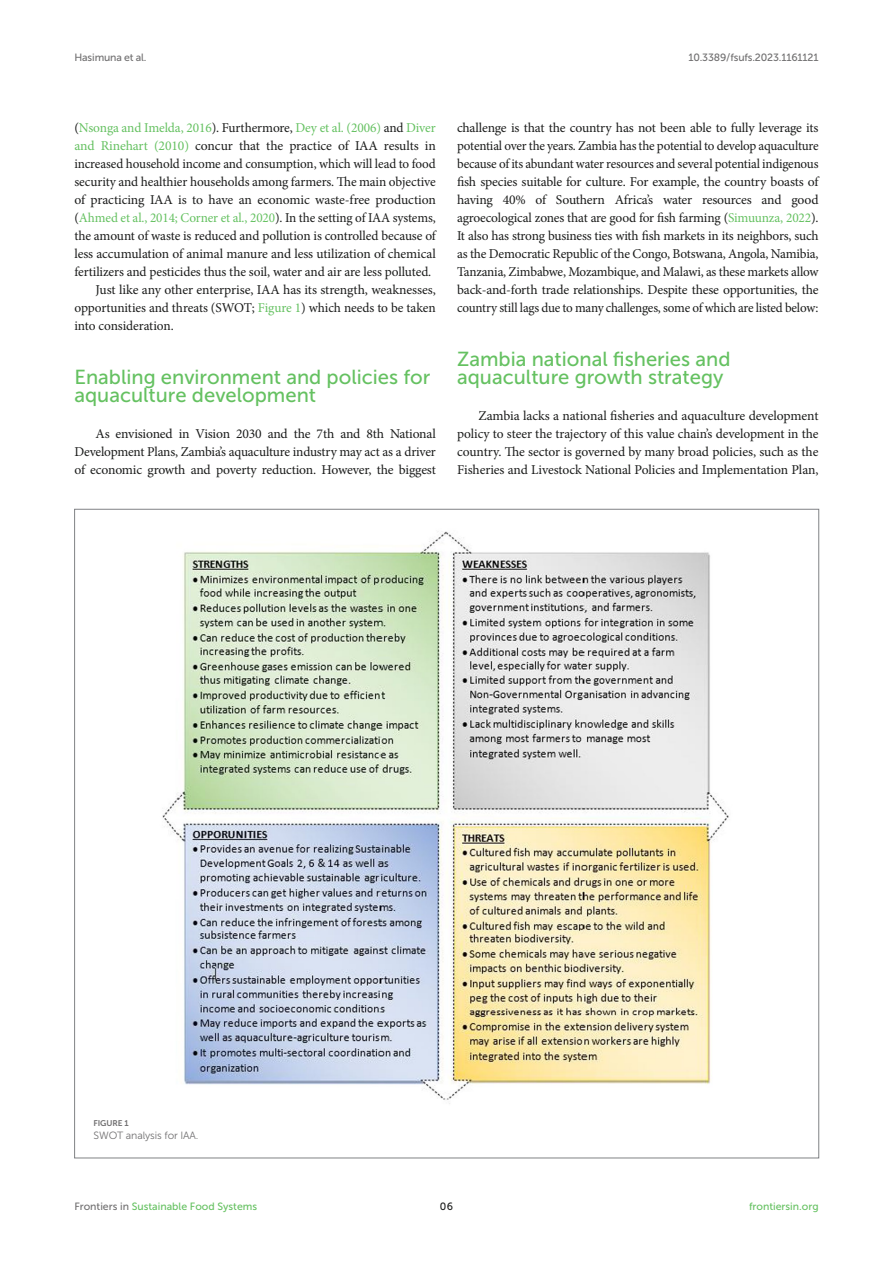
<style>
.page{position:relative;width:893px;height:1263px;background:#fff}
.page>*{position:absolute;margin:0;border:0;box-sizing:border-box;transform-origin:0 0}
.HEAD_1{font:20.25px/18px "Museo Sans 500";color:#65c161}
.TEXT_FLUSH{font:13.5px/18px "Minion Pro";letter-spacing:-.015em;color:#1b1c1b;text-align:justify}
.TEXT{font:13.5px/18px "Minion Pro";letter-spacing:-.005em;color:#1b1c1b;text-align:justify}
.t1{font:10.5px "Museo Sans 500";color:#65c161}
.t2{font:10.5px "Museo Sans 500";letter-spacing:-.015em;color:#706f70}
.FIG_LEG{font:10.5px "Museo Sans 300";letter-spacing:-.01em;color:#706f70}
.t3{font:10.5px "Museo Sans 500";color:#1b1c1b}
.FIG_HD{font:8.25px "Museo Sans 700";letter-spacing:-.01em;color:#706f70}
.s1{color:#65c161}
.s2{color:#706f70}
</style>
<div class="page">
<img style="left:162px;top:531px;width:567px;height:573px">
<p class="t2" style="left:74px;top:51px;width:74px">Hasimuna et al.</p>
<p class="t2" style="left:688px;top:51px;width:132px">10.3389/fsufs.2023.1161121</p>
<p class="TEXT" style="left:74px;top:119px;width:363px">(<span class="s1">Nsonga and Imelda, 2016</span>). Furthermore, <span class="s1">Dey et al. (2006)</span> and <span class="s1">Diver and Rinehart (2010)</span> concur that the practice of IAA results in increased household income and consumption, which will lead to food security and healthier households among farmers. The main objective of practicing IAA is to have an economic waste-free production (<span class="s1">Ahmed et al., 2014; Corner et al., 2020</span>). In the setting of IAA systems, the amount of waste is reduced and pollution is controlled because of less accumulation of animal manure and less utilization of chemical fertilizers and pesticides thus the soil, water and air are less polluted.</p>
<p class="TEXT" style="left:74px;top:281px;width:363px;text-indent:21px">Just like any other enterprise, IAA has its strength, weaknesses, opportunities and threats (SWOT; <span class="s1">Figure 1</span>) which needs to be taken into consideration.</p>
<p class="HEAD_1" style="left:74px;top:368px;width:358px">Enabling environment and policies for aquaculture development</p>
<p class="TEXT_FLUSH" style="left:74px;top:425px;width:363px;text-indent:21px">As envisioned in Vision 2030 and the 7th and 8th National Development Plans, Zambia’s aquaculture industry may act as a driver of economic growth and poverty reduction. However, the biggest</p>
<p class="TEXT_FLUSH" style="left:457px;top:119px;width:363px">challenge is that the country has not been able to fully leverage its potential over the years. Zambia has the potential to develop aquaculture because of its abundant water resources and several potential indigenous fish species suitable for culture. For example, the country boasts of having 40% of Southern Africa’s water resources and good agroecological zones that are good for fish farming (<span class="s1">Simuunza, 2022</span>).<br>It also has strong business ties with fish markets in its neighbors, such as the Democratic Republic of the Congo, Botswana, Angola, Namibia, Tanzania, Zimbabwe, Mozambique, and Malawi, as these markets allow back-and-forth trade relationships. Despite these opportunities, the country still lags due to many challenges, some of which are listed below:</p>
<p class="HEAD_1" style="left:457px;top:350px;width:275px">Zambia national fisheries and aquaculture growth strategy</p>
<p class="TEXT_FLUSH" style="left:457px;top:407px;width:363px;text-indent:21px">Zambia lacks a national fisheries and aquaculture development policy to steer the trajectory of this value chain’s development in the country. The sector is governed by many broad policies, such as the Fisheries and Livestock National Policies and Implementation Plan,</p>
<p class="FIG_HD" style="left:94px;top:1118px;width:37px">FIGURE 1</p>
<p class="FIG_LEG" style="left:94px;top:1130px;width:106px">SWOT analysis for IAA.</p>
<p class="t1" style="left:74px;top:1200px;width:184px"><span class="s2">Frontiers in</span> Sustainable Food Systems</p>
<p class="t3" style="left:440px;top:1200px;width:15px">06</p>
<p class="t1" style="left:749px;top:1200px;width:71px">frontiersin.org</p>
</div>
